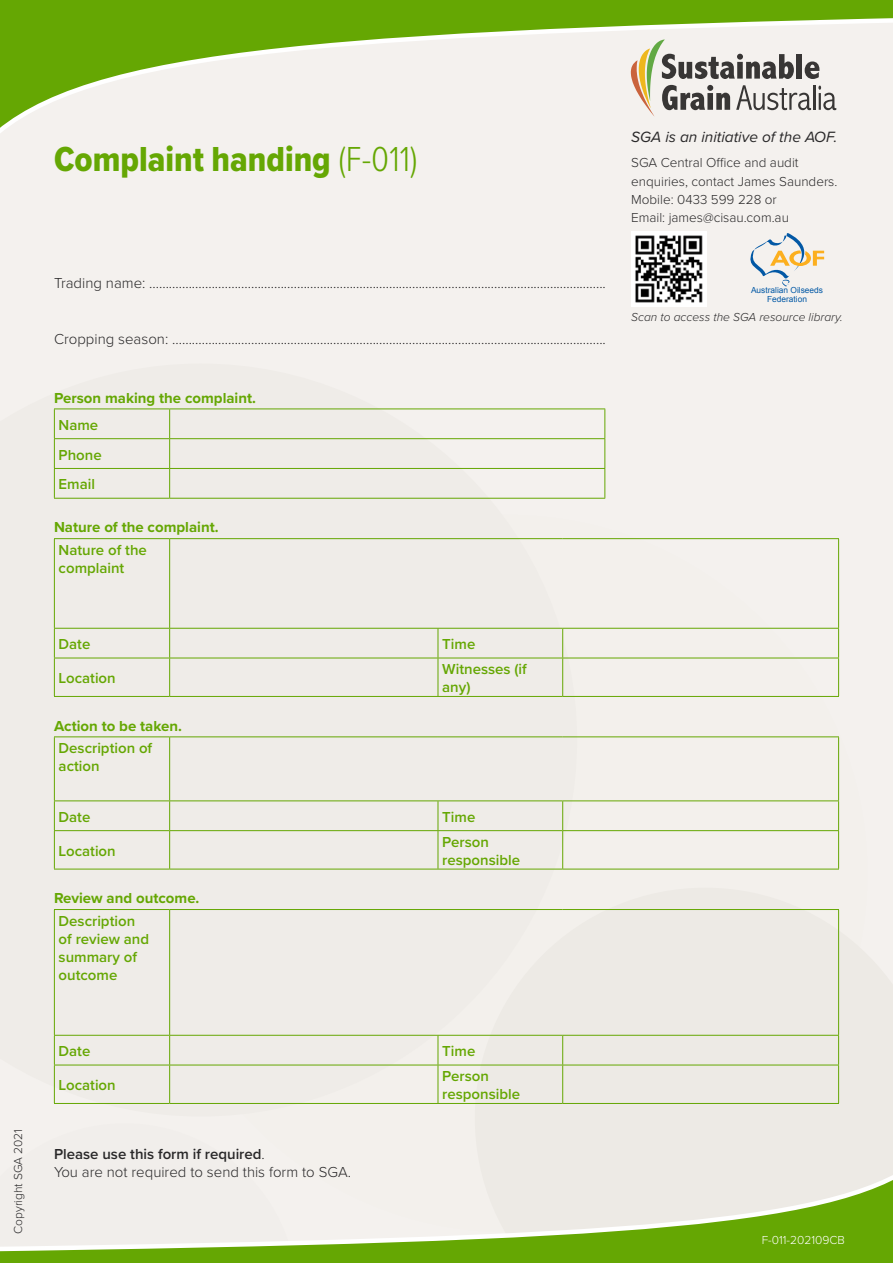
<style>
.page{position:relative;width:893px;height:1263px;background:#f4f1ee}
.page>*{position:absolute;margin:0;border:0;box-sizing:border-box;transform-origin:0 0}
.GRDC_column_heading{font:36px "Proxima Nova Cond Extrabld";color:#65a703}
.t1{font:italic 15.45px "Proxima Nova";color:#292829}
.GRDC_body{font:300 15px/18px "Proxima Nova";color:#292829}
.GRDC_body-2{font:600 15px/18.1px "Proxima Nova";color:#65a703}
.GRDC_sub-head{font:700 15px "Proxima Nova";color:#65a703}
.t2{font:300 13.5px/18px "Proxima Nova";color:#292829}
.t3{font:italic 300 12px "Proxima Nova";color:#292829}
.t4{font:300 12px "Proxima Nova";color:#292829}
.GRDC_body-3{font:300 12px "Proxima Nova";color:#fff}
.t5{font:8.4px/8.9px "Arial";color:#0258a5;text-align:center}
.s1{font-family:"Proxima Nova Cond";font-weight:300}
.s2{font-weight:600}
</style>
<div class="page">
<svg style="left:53px;top:409px;width:524px;height:694px"></svg>
<div style="left:475px;top:888px;width:365px;height:216px;background:#edeae5"></div>
<svg style="left:0;top:0;width:893px;height:133px"></svg>
<svg style="left:0;top:1176px;width:893px;height:87px"></svg>
<svg style="left:631px;top:40px;width:205px;height:76px"></svg>
<img style="left:631px;top:231px;width:75px;height:75px">
<svg style="left:750px;top:233px;width:74px;height:54px"></svg>
<hr style="left:54px;top:408px;width:116px;height:1px;background:#65a703">
<hr style="left:170px;top:408px;width:435px;height:1px;background:#65a703">
<hr style="left:54px;top:438px;width:116px;height:1px;background:#65a703">
<hr style="left:170px;top:438px;width:435px;height:1px;background:#65a703">
<hr style="left:54px;top:468px;width:116px;height:1px;background:#65a703">
<svg style="left:54px;top:409px;width:1px;height:89px"></svg>
<hr style="left:170px;top:468px;width:435px;height:1px;background:#65a703">
<svg style="left:169px;top:409px;width:1px;height:89px"></svg>
<svg style="left:604px;top:409px;width:1px;height:89px"></svg>
<hr style="left:54px;top:498px;width:116px;height:1px;background:#65a703">
<hr style="left:170px;top:498px;width:435px;height:1px;background:#65a703">
<hr style="left:54px;top:538px;width:116px;height:1px;background:#65a703">
<hr style="left:54px;top:539px;width:1px;height:89px;background:#65a703">
<hr style="left:170px;top:538px;width:268px;height:1px;background:#65a703">
<hr style="left:169px;top:539px;width:1px;height:89px;background:#65a703">
<hr style="left:438px;top:538px;width:125px;height:1px;background:#65a703">
<hr style="left:563px;top:538px;width:276px;height:1px;background:#65a703">
<hr style="left:838px;top:539px;width:1px;height:89px;background:#65a703">
<hr style="left:54px;top:628px;width:116px;height:1px;background:#65a703">
<svg style="left:54px;top:629px;width:1px;height:29px"></svg>
<hr style="left:170px;top:628px;width:268px;height:1px;background:#65a703">
<svg style="left:169px;top:629px;width:1px;height:29px"></svg>
<hr style="left:438px;top:628px;width:125px;height:1px;background:#65a703">
<svg style="left:438px;top:629px;width:1px;height:29px"></svg>
<hr style="left:563px;top:628px;width:276px;height:1px;background:#65a703">
<svg style="left:562px;top:629px;width:1px;height:29px"></svg>
<svg style="left:838px;top:629px;width:1px;height:29px"></svg>
<hr style="left:54px;top:658px;width:116px;height:1px;background:#65a703">
<hr style="left:54px;top:658px;width:1px;height:38px;background:#65a703">
<hr style="left:170px;top:658px;width:268px;height:1px;background:#65a703">
<hr style="left:169px;top:658px;width:1px;height:38px;background:#65a703">
<hr style="left:438px;top:658px;width:125px;height:1px;background:#65a703">
<hr style="left:438px;top:658px;width:1px;height:38px;background:#65a703">
<hr style="left:563px;top:658px;width:276px;height:1px;background:#65a703">
<hr style="left:562px;top:658px;width:1px;height:38px;background:#65a703">
<hr style="left:838px;top:658px;width:1px;height:38px;background:#65a703">
<hr style="left:54px;top:696px;width:116px;height:1px;background:#65a703">
<hr style="left:170px;top:696px;width:268px;height:1px;background:#65a703">
<hr style="left:438px;top:696px;width:125px;height:1px;background:#65a703">
<hr style="left:563px;top:696px;width:276px;height:1px;background:#65a703">
<hr style="left:54px;top:736px;width:116px;height:1px;background:#65a703">
<hr style="left:54px;top:737px;width:1px;height:63px;background:#65a703">
<hr style="left:170px;top:736px;width:268px;height:1px;background:#65a703">
<hr style="left:169px;top:737px;width:1px;height:63px;background:#65a703">
<hr style="left:438px;top:736px;width:125px;height:1px;background:#65a703">
<hr style="left:563px;top:736px;width:276px;height:1px;background:#65a703">
<hr style="left:838px;top:737px;width:1px;height:63px;background:#65a703">
<hr style="left:54px;top:800px;width:116px;height:1px;background:#65a703">
<svg style="left:54px;top:801px;width:1px;height:29px"></svg>
<hr style="left:170px;top:800px;width:268px;height:1px;background:#65a703">
<svg style="left:169px;top:801px;width:1px;height:29px"></svg>
<hr style="left:438px;top:800px;width:125px;height:1px;background:#65a703">
<svg style="left:438px;top:801px;width:1px;height:29px"></svg>
<hr style="left:563px;top:800px;width:276px;height:1px;background:#65a703">
<svg style="left:562px;top:801px;width:1px;height:29px"></svg>
<svg style="left:838px;top:801px;width:1px;height:29px"></svg>
<hr style="left:54px;top:830px;width:116px;height:1px;background:#65a703">
<hr style="left:54px;top:831px;width:1px;height:38px;background:#65a703">
<hr style="left:170px;top:830px;width:268px;height:1px;background:#65a703">
<hr style="left:169px;top:831px;width:1px;height:38px;background:#65a703">
<hr style="left:438px;top:830px;width:125px;height:1px;background:#65a703">
<hr style="left:438px;top:831px;width:1px;height:38px;background:#65a703">
<hr style="left:563px;top:830px;width:276px;height:1px;background:#65a703">
<hr style="left:562px;top:831px;width:1px;height:38px;background:#65a703">
<hr style="left:838px;top:831px;width:1px;height:38px;background:#65a703">
<hr style="left:54px;top:869px;width:116px;height:1px;background:#65a703">
<hr style="left:170px;top:869px;width:268px;height:1px;background:#65a703">
<hr style="left:438px;top:869px;width:125px;height:1px;background:#65a703">
<hr style="left:563px;top:869px;width:276px;height:1px;background:#65a703">
<hr style="left:54px;top:909px;width:116px;height:1px;background:#65a703">
<hr style="left:54px;top:910px;width:1px;height:125px;background:#65a703">
<hr style="left:170px;top:909px;width:268px;height:1px;background:#65a703">
<hr style="left:169px;top:910px;width:1px;height:125px;background:#65a703">
<hr style="left:438px;top:909px;width:125px;height:1px;background:#65a703">
<hr style="left:563px;top:909px;width:276px;height:1px;background:#65a703">
<hr style="left:838px;top:910px;width:1px;height:125px;background:#65a703">
<hr style="left:54px;top:1035px;width:116px;height:1px;background:#65a703">
<svg style="left:54px;top:1036px;width:1px;height:29px"></svg>
<hr style="left:170px;top:1035px;width:268px;height:1px;background:#65a703">
<svg style="left:169px;top:1036px;width:1px;height:29px"></svg>
<hr style="left:438px;top:1035px;width:125px;height:1px;background:#65a703">
<svg style="left:438px;top:1036px;width:1px;height:29px"></svg>
<hr style="left:563px;top:1035px;width:276px;height:1px;background:#65a703">
<svg style="left:562px;top:1036px;width:1px;height:29px"></svg>
<svg style="left:838px;top:1036px;width:1px;height:29px"></svg>
<hr style="left:54px;top:1065px;width:116px;height:1px;background:#65a703">
<hr style="left:54px;top:1065px;width:1px;height:38px;background:#65a703">
<hr style="left:170px;top:1065px;width:268px;height:1px;background:#65a703">
<hr style="left:169px;top:1065px;width:1px;height:38px;background:#65a703">
<hr style="left:438px;top:1065px;width:125px;height:1px;background:#65a703">
<hr style="left:438px;top:1065px;width:1px;height:38px;background:#65a703">
<hr style="left:563px;top:1065px;width:276px;height:1px;background:#65a703">
<hr style="left:562px;top:1065px;width:1px;height:38px;background:#65a703">
<hr style="left:838px;top:1065px;width:1px;height:38px;background:#65a703">
<hr style="left:54px;top:1103px;width:116px;height:1px;background:#65a703">
<hr style="left:170px;top:1103px;width:268px;height:1px;background:#65a703">
<hr style="left:438px;top:1103px;width:125px;height:1px;background:#65a703">
<hr style="left:563px;top:1103px;width:276px;height:1px;background:#65a703">
<p class="t4" style="left:9px;top:1234px;width:106px;rotate:-90deg">Copyright SGA 2021</p>
<p class="GRDC_column_heading" style="left:54px;top:133px;width:365px">Complaint handing <span class="s1">(F-011)</span></p>
<p class="GRDC_body" style="left:54px;top:273px;width:553px">Trading name: ...........................................................................................................................................</p>
<p class="GRDC_body" style="left:54px;top:330px;width:553px">Cropping season: ....................................................................................................................................</p>
<p class="GRDC_sub-head" style="left:54px;top:386px;width:204px">Person making the complaint.</p>
<p class="GRDC_body-2" style="left:59px;top:415px;width:41px">Name</p>
<p class="GRDC_body-2" style="left:59px;top:445px;width:45px">Phone</p>
<p class="GRDC_body-2" style="left:59px;top:475px;width:38px">Email</p>
<p class="GRDC_sub-head" style="left:54px;top:516px;width:166px">Nature of the complaint.</p>
<p class="GRDC_body-2" style="left:59px;top:540px;width:90px">Nature of the complaint</p>
<p class="GRDC_body-2" style="left:59px;top:634px;width:33px">Date</p>
<p class="GRDC_body-2" style="left:442px;top:634px;width:35px">Time</p>
<p class="GRDC_body-2" style="left:59px;top:669px;width:59px">Location</p>
<p class="GRDC_body-2" style="left:442px;top:660px;width:86px">Witnesses (if any)</p>
<p class="GRDC_sub-head" style="left:54px;top:714px;width:129px">Action to be taken.</p>
<p class="GRDC_body-2" style="left:59px;top:738px;width:95px">Description of action</p>
<p class="GRDC_body-2" style="left:59px;top:807px;width:33px">Date</p>
<p class="GRDC_body-2" style="left:442px;top:807px;width:35px">Time</p>
<p class="GRDC_body-2" style="left:59px;top:841px;width:59px">Location</p>
<p class="GRDC_body-2" style="left:442px;top:832px;width:79px">Person responsible</p>
<p class="GRDC_sub-head" style="left:54px;top:887px;width:147px">Review and outcome.</p>
<p class="GRDC_body-2" style="left:59px;top:911px;width:92px">Description of review and summary of outcome</p>
<p class="GRDC_body-2" style="left:59px;top:1041px;width:33px">Date</p>
<p class="GRDC_body-2" style="left:442px;top:1041px;width:35px">Time</p>
<p class="GRDC_body-2" style="left:59px;top:1076px;width:59px">Location</p>
<p class="GRDC_body-2" style="left:442px;top:1066px;width:79px">Person responsible</p>
<p class="GRDC_body" style="left:54px;top:1144px;width:298px"><span class="s2">Please use this form if required</span>.<br>You are not required to send this form to SGA.</p>
<p class="t1" style="left:631px;top:125px;width:208px">SGA is an initiative of the AOF.</p>
<p class="t2" style="left:631px;top:153px;width:208px">SGA Central Office and audit enquiries, contact James Saunders.<br>Mobile: 0433 599 228 or<br>Email: james@cisau.com.au</p>
<p class="t5" style="left:751px;top:286px;width:74px">Australian Oilseeds<br>Federation</p>
<p class="t3" style="left:631px;top:308px;width:213px">Scan to access the SGA resource library.</p>
<p class="GRDC_body-3" style="left:762px;top:1231px;width:85px">F-011-202109CB</p>
</div>
